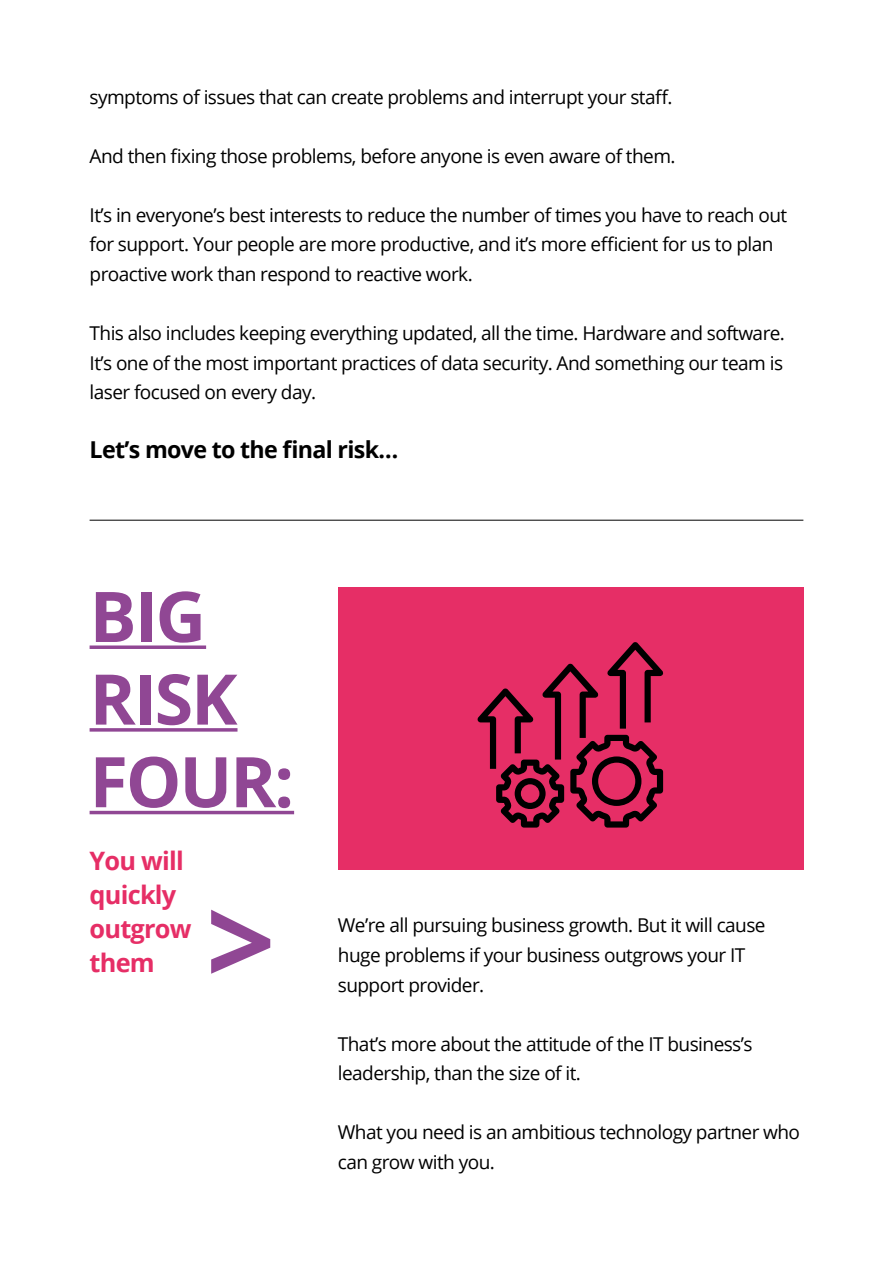
<style>
.page{position:relative;width:893px;height:1263px;background:#fff}
.page>*{position:absolute;margin:0;border:0;box-sizing:border-box;transform-origin:0 0}
.t1{font:700 69.9px/82.7px "Open Sans";letter-spacing:-.03em;color:#904794}
.t2{font:700 25.35px/33.9px "Open Sans";letter-spacing:-.03em;color:#e62e66}
.t3{font:700 23.25px "Open Sans";letter-spacing:-.03em;color:#000}
.t4{font:19.05px/29.5px "Open Sans";letter-spacing:-.03em;color:#000}
</style>
<div class="page">
<svg style="left:90px;top:645px;width:116px;height:4px"></svg>
<svg style="left:90px;top:728px;width:147px;height:4px"></svg>
<hr style="left:90px;top:811px;width:204px;height:3px;background:#904794">
<div style="left:338px;top:588px;width:465px;height:282px;background:#e62e66"></div>
<svg style="left:211px;top:910px;width:59px;height:64px"></svg>
<svg style="left:477px;top:642px;width:186px;height:185px"></svg>
<hr style="left:90px;top:520px;width:713px;height:1px;background:#000">
<p class="t4" style="left:90px;top:81px;width:584px">symptoms of issues that can create problems and interrupt your staff.</p>
<p class="t4" style="left:90px;top:140px;width:587px">And then fixing those problems, before anyone is even aware of them.</p>
<p class="t4" style="left:90px;top:200px;width:699px">It’s in everyone’s best interests to reduce the number of times you have to reach out for support. Your people are more productive, and it’s more efficient for us to plan proactive work than respond to reactive work.</p>
<p class="t4" style="left:90px;top:318px;width:697px;text-align:justify">This also includes keeping everything updated, all the time. Hardware and software.<br>It’s one of the most important practices of data security. And something our team is laser focused on every day.</p>
<p class="t3" style="left:90px;top:433px;width:310px">Let’s move to the final risk…</p>
<h1 class="t1" style="left:90px;top:573px;width:206px">BIG<br>RISK<br>FOUR:</h1>
<h2 class="t2" style="left:90px;top:843px;width:104px">You will quickly outgrow them</h2>
<p class="t4" style="left:338px;top:910px;width:429px">We’re all pursuing business growth. But it will cause huge problems if your business outgrows your IT support provider.</p>
<p class="t4" style="left:338px;top:1028px;width:416px">That’s more about the attitude of the IT business’s leadership, than the size of it.</p>
<p class="t4" style="left:338px;top:1117px;width:464px">What you need is an ambitious technology partner who can grow with you.</p>
</div>
